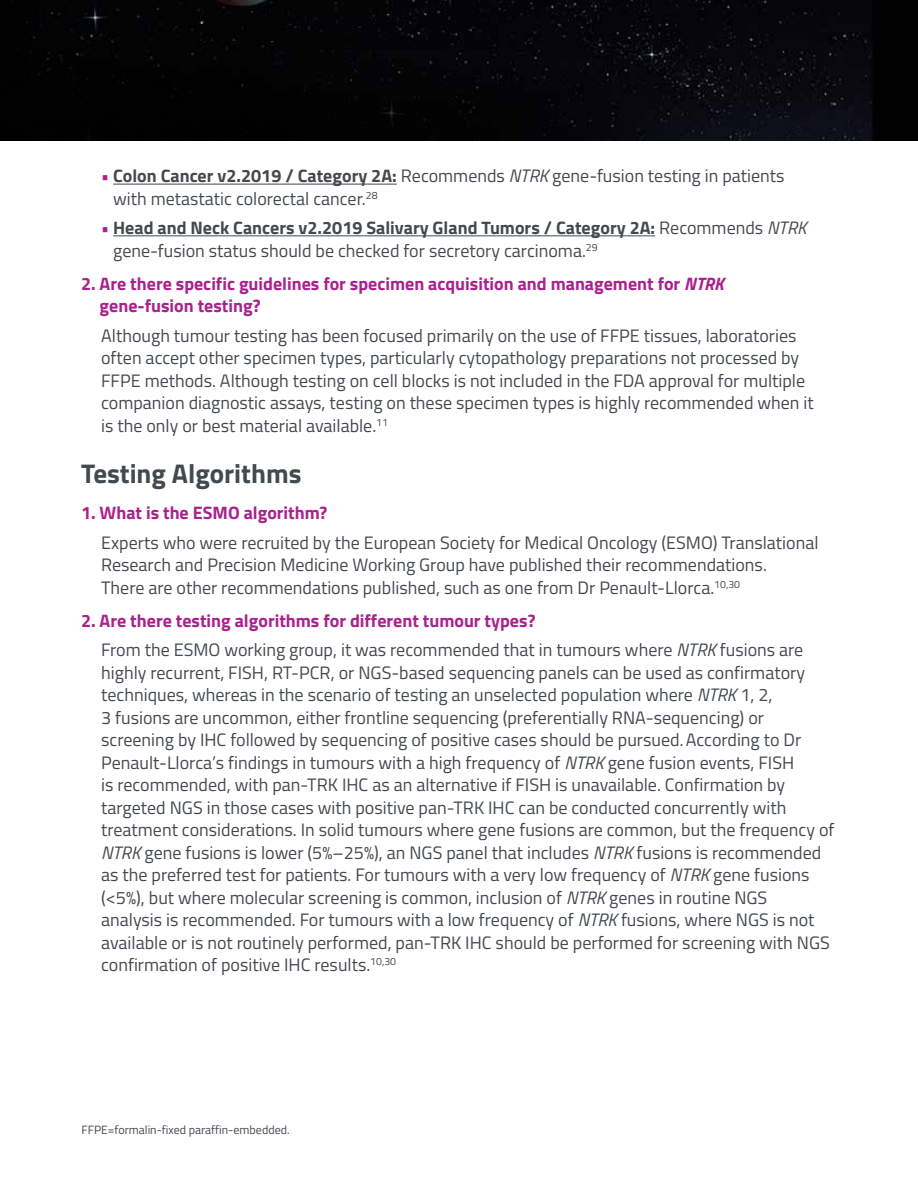
<style>
.page{position:relative;width:918px;height:1188px;background:#fff}
.page>*{position:absolute;margin:0;border:0;box-sizing:border-box;transform-origin:0 0}
.t1{font:700 27px "Titillium Web";color:#434a4f}
.t2{font:18px/22.5px "Titillium Web";color:#434a4f}
.t3{font:700 18px/22.5px "Titillium Web";color:#aa218e}
.t4{font:12px "Titillium Web";color:#434a4f}
.s1{font-weight:700;color:#aa218e}
.s2{font-weight:700}
.s3{font-style:italic}
</style>
<div class="page">
<hr style="left:113px;top:184px;width:284px;height:1px;background:#434a4f">
<hr style="left:113px;top:236px;width:542px;height:1px;background:#434a4f">
<img style="left:0;top:0;width:918px;height:140px">
<p class="t2" style="left:113px;top:164px;width:673px;text-indent:-12px"><span class="s1">•</span> <span class="s2">Colon Cancer v2.2019 / Category 2A:</span> Recommends <span class="s3">NTRK</span> gene-fusion testing in patients with metastatic colorectal cancer.<sup>28</sup></p>
<p class="t2" style="left:113px;top:216px;width:695px;text-indent:-12px"><span class="s1">•</span> <span class="s2">Head and Neck Cancers v2.2019 Salivary Gland Tumors / Category 2A:</span> Recommends <span class="s3">NTRK </span>gene-fusion status should be checked for secretory carcinoma.<sup>29</sup></p>
<p class="t3" style="left:100px;top:271px;width:626px;text-indent:-19px">2. Are there specific guidelines for specimen acquisition and management for <span class="s3">NTRK </span>gene-fusion testing?</p>
<p class="t2" style="left:101px;top:323px;width:714px">Although tumour testing has been focused primarily on the use of FFPE tissues, laboratories often accept other specimen types, particularly cytopathology preparations not processed by FFPE methods. Although testing on cell blocks is not included in the FDA approval for multiple companion diagnostic assays, testing on these specimen types is highly recommended when it is the only or best material available.<sup>11</sup></p>
<h1 class="t1" style="left:81px;top:453px;width:222px">Testing Algorithms</h1>
<p class="t3" style="left:81px;top:501px;width:248px">1. What is the ESMO algorithm?</p>
<p class="t2" style="left:101px;top:530px;width:719px">Experts who were recruited by the European Society for Medical Oncology (ESMO) Translational<br>Research and Precision Medicine Working Group have published their recommendations.<br>There are other recommendations published, such as one from Dr Penault-Llorca.<sup>10,30</sup></p>
<p class="t2" style="left:101px;top:605px;width:704px;line-height:29.2px;text-indent:-20px"><span class="s1">2. Are there testing algorithms for different tumour types?<br></span>From the ESMO working group, it was recommended that in tumours where <span class="s3">NTRK</span> fusions are</p>
<p class="t2" style="left:101px;top:660px;width:735px">highly recurrent, FISH, RT-PCR, or NGS-based sequencing panels can be used as confirmatory techniques, whereas in the scenario of testing an unselected population where <span class="s3">NTRK</span> 1, 2,<br>3 fusions are uncommon, either frontline sequencing (preferentially RNA-sequencing) or screening by IHC followed by sequencing of positive cases should be pursued.According to Dr Penault-Llorca’s findings in tumours with a high frequency of <span class="s3">NTRK</span> gene fusion events, FISH<br>is recommended, with pan-TRK IHC as an alternative if FISH is unavailable. Confirmation by targeted NGS in those cases with positive pan-TRK IHC can be conducted concurrently with treatment considerations. In solid tumours where gene fusions are common, but the frequency of <span class="s3">NTRK</span> gene fusions is lower (5%–25%), an NGS panel that includes <span class="s3">NTRK</span> fusions is recommended as the preferred test for patients. For tumours with a very low frequency of <span class="s3">NTRK</span> gene fusions (&lt;5%), but where molecular screening is common, inclusion of <span class="s3">NTRK</span> genes in routine NGS<br>analysis is recommended. For tumours with a low frequency of <span class="s3">NTRK</span> fusions, where NGS is not available or is not routinely performed, pan-TRK IHC should be performed for screening with NGS confirmation of positive IHC results.<sup>10,30</sup></p>
<p class="t4" style="left:81px;top:1121px;width:210px">FFPE=formalin-fixed paraffin-embedded.</p>
</div>
